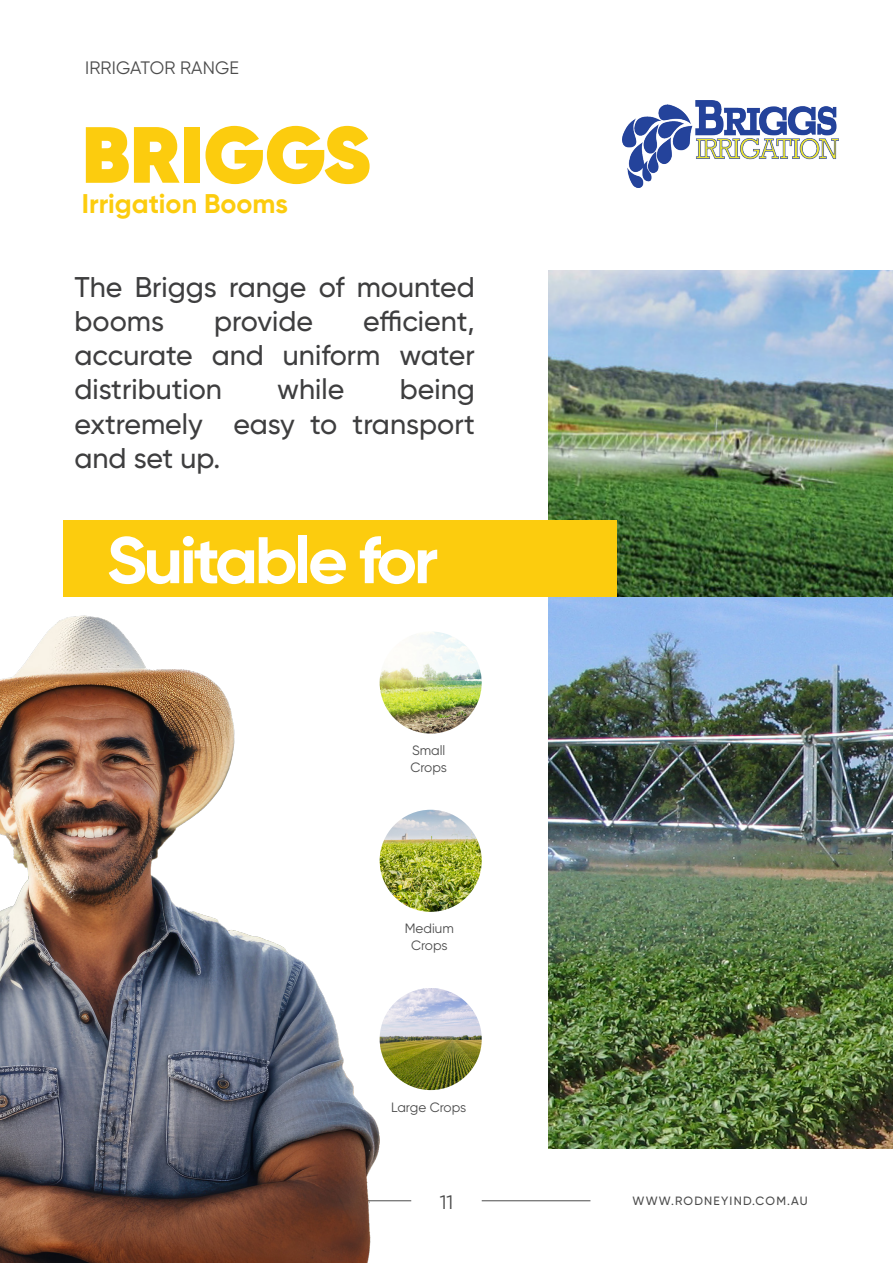
<style>
.page{position:relative;width:893px;height:1263px;background:#fff}
.page>*{position:absolute;margin:0;border:0;box-sizing:border-box;transform-origin:0 0}
.t1{font:800 79.5px "Gilroy";color:#fccc0e}
.Title_30_pt{font:700 65.7px "Gilroy";letter-spacing:-.05em;color:#fff;scale:1.05 1}
.t2{font:500 28.5px/34.2px "Gilroy";color:#3e3e3f;text-align:justify}
.Green_Header_used_for_TOC{font:700 27px "Gilroy";color:#fccc0e}
.t3{font:19.5px "Gilroy";color:#4c4c4c}
.t4{font:18px "Gilroy";letter-spacing:.01em;color:#4c4c4c}
._12pt_Size_Align_Left{font:13.5px "Gilroy";color:#4c4c4c}
.t5{font:500 12px "Gilroy";letter-spacing:.1em;color:#4c4c4c}
</style>
<div class="page">
<hr style="left:482px;top:1200px;width:108px;height:1px;background:#4c4c4c">
<hr style="left:302px;top:1200px;width:109px;height:1px;background:#4c4c4c">
<img style="left:0;top:615px;width:380px;height:648px">
<img style="left:622px;top:100px;width:217px;height:87px">
<img style="left:549px;top:270px;width:344px;height:879px">
<div style="left:63px;top:521px;width:554px;height:76px;background:#fccc0e"></div>
<img style="left:380px;top:810px;width:102px;height:102px;border-radius:51px">
<img style="left:380px;top:988px;width:102px;height:102px;border-radius:51px">
<img style="left:380px;top:631px;width:102px;height:102px;border-radius:51px">
<p class="t4" style="left:85px;top:57px;width:156px">IRRIGATOR RANGE</p>
<p class="t1" style="left:82px;top:104px;width:290px">BRIGGS</p>
<p class="Green_Header_used_for_TOC" style="left:82px;top:186px;width:208px">Irrigation Booms</p>
<p class="t2" style="left:75px;top:269px;width:402px">The Briggs range of mounted booms</p>
<p class="t2" style="left:75px;top:304px;width:402px;text-indent:289px">efficient, accurate and uniform water distribution</p>
<p class="t2" style="left:214px;top:304px;width:100px">provide</p>
<p class="t2" style="left:277px;top:372px;width:69px">while</p>
<p class="t2" style="left:75px;top:372px;width:402px;text-indent:325px">being extremely easy to transport and set up.</p>
<p class="Title_30_pt" style="left:107px;top:519px;width:317px">Suitable for</p>
<p class="_12pt_Size_Align_Left" style="left:412px;top:742px;width:35px">Small</p>
<p class="_12pt_Size_Align_Left" style="left:410px;top:758px;width:38px">Crops</p>
<p class="_12pt_Size_Align_Left" style="left:405px;top:920px;width:51px">Medium</p>
<p class="_12pt_Size_Align_Left" style="left:411px;top:937px;width:38px">Crops</p>
<p class="_12pt_Size_Align_Left" style="left:391px;top:1098px;width:77px">Large Crops</p>
<p class="t3" style="left:440px;top:1190px;width:15px">11</p>
<p class="t5" style="left:632px;top:1194px;width:177px">WWW.RODNEYIND.COM.AU</p>
</div>
